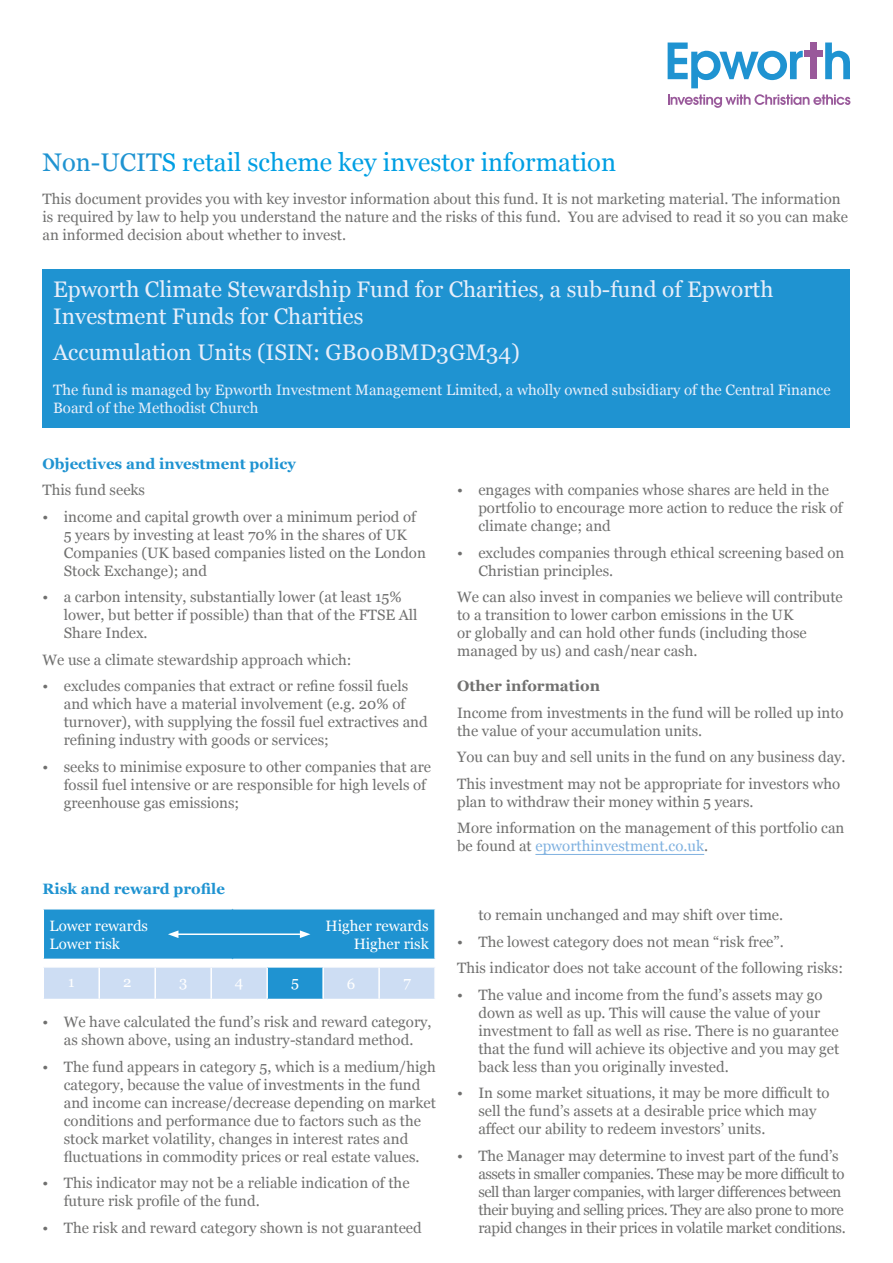
<style>
.page{position:relative;width:893px;height:1263px;background:#fff}
.page>*{position:absolute;margin:0;border:0;box-sizing:border-box;transform-origin:0 0}
.t1{font:25.5px "Georgia";color:#009fe3}
.t2{font:22.5px/27px "Georgia";color:#e7eefa}
.List{font:15px/18px "Georgia";color:#70706f}
.List-2{font:15px/18px "Georgia";letter-spacing:-.03em;color:#70706f}
.Blue_Box_Paragraph{font:15px/18px "Georgia";color:#e7eefa}
.Table_Narrow{font:15px/18px "Georgia";color:#fff}
.t3{font:700 15px "Georgia";color:#1f93d1}
.t4{font:700 15px "Georgia";color:#70706f}
.s1{color:#1f93d1}
.s2{color:#7fb1e0}
</style>
<div class="page">
<div style="left:43px;top:270px;width:807px;height:158px;background:#1f93d1"></div>
<hr style="left:535px;top:854px;width:169px;height:1px;background:#7fb1e0">
<svg style="left:668px;top:43px;width:135px;height:45px"></svg>
<div style="left:811px;top:43px;width:6px;height:36px;background:#99599a"></div>
<svg style="left:825px;top:43px;width:25px;height:36px"></svg>
<div style="left:805px;top:51px;width:18px;height:6px;background:#99599a"></div>
<svg style="left:668px;top:94px;width:182px;height:14px"></svg>
<div style="left:44px;top:968px;width:390px;height:31px;background:#cdddf3"></div>
<div style="left:267px;top:967px;width:56px;height:32px;background:#1f93d1"></div>
<hr style="left:98px;top:968px;width:2px;height:31px;background:#fff">
<hr style="left:154px;top:968px;width:2px;height:31px;background:#fff">
<hr style="left:210px;top:968px;width:2px;height:31px;background:#fff">
<hr style="left:266px;top:968px;width:2px;height:31px;background:#fff">
<hr style="left:322px;top:968px;width:2px;height:31px;background:#fff">
<hr style="left:378px;top:968px;width:2px;height:31px;background:#fff">
<hr style="left:267px;top:966px;width:56px;height:2px;background:#fff">
<div style="left:43px;top:909px;width:392px;height:50px;background:#1f93d1"></div>
<p class="t1" style="left:43px;top:144px;width:575px"><span class="s1">Non-UCIT</span>S retail scheme key investor information</p>
<p class="List" style="left:43px;top:189px;width:807px">This document provides you with key investor information about this fund. It is not marketing material. The information is required by law to help you understand the nature and the risks of this fund. You are advised to read it so you can make an informed decision about whether to invest.</p>
<p class="t2" style="left:53px;top:275px;width:722px">Epworth Climate Stewardship Fund for Charities, a sub-fund of Epworth<br>Investment Funds for Charities</p>
<p class="t2" style="left:53px;top:338px;width:468px">Accumulation Units (ISIN: GB00BMD3GM34)</p>
<p class="Blue_Box_Paragraph" style="left:53px;top:380px;width:779px">The fund is managed by Epworth Investment Management Limited, a wholly owned subsidiary of the Central Finance<br>Board of the Methodist Church</p>
<h2 class="t3" style="left:43px;top:452px;width:255px">Objectives and investment policy</h2>
<p class="List" style="left:43px;top:481px;width:104px">This fund seeks</p>
<p class="List" style="left:64px;top:507px;width:364px;text-indent:-21px">• income and capital growth over a minimum period of 5 years by investing at least 70% in the shares of UK Companies (UK based companies listed on the London Stock Exchange); and</p>
<p class="List" style="left:64px;top:588px;width:355px;text-indent:-21px">• a carbon intensity, substantially lower (at least 15% lower, but better if possible) than that of the FTSE All<br>Share Index.</p>
<p class="List" style="left:43px;top:650px;width:311px">We use a climate stewardship approach which:</p>
<p class="List" style="left:64px;top:677px;width:365px;text-indent:-21px">• excludes companies that extract or refine fossil fuels and which have a material involvement (e.g. 20% of turnover), with supplying the fossil fuel extractives and refining industry with goods or services;</p>
<p class="List" style="left:64px;top:757px;width:369px;text-indent:-21px">• seeks to minimise exposure to other companies that are fossil fuel intensive or are responsible for high levels of greenhouse gas emissions;</p>
<h2 class="t3" style="left:43px;top:877px;width:184px">Risk and reward profile</h2>
<p class="Table_Narrow" style="left:50px;top:916px;width:100px">Lower rewards<br>Lower risk</p>
<p class="Table_Narrow" style="left:325px;top:916px;width:105px;text-align:right">Higher rewards<br>Higher risk</p>
<p class="Table_Narrow" style="left:68px;top:972px;width:8px">1</p>
<p class="Table_Narrow" style="left:123px;top:972px;width:10px">2</p>
<p class="Table_Narrow" style="left:179px;top:972px;width:10px">3</p>
<p class="Table_Narrow" style="left:235px;top:972px;width:10px">4</p>
<p class="Table_Narrow" style="left:291px;top:972px;width:9px">5</p>
<p class="Table_Narrow" style="left:347px;top:974px;width:10px">6</p>
<p class="Table_Narrow" style="left:403px;top:972px;width:9px">7</p>
<p class="List" style="left:43px;top:1012px;width:391px;text-align:center">• We have calculated the fund’s risk and reward category, as shown above, using an industry-standard method.</p>
<p class="List" style="left:64px;top:1057px;width:374px;text-indent:-21px">• The fund appears in category 5, which is a medium/high category, because the value of investments in the fund and income can increase/decrease depending on market conditions and performance due to factors such as the stock market volatility, changes in interest rates and fluctuations in commodity prices or real estate values.</p>
<p class="List" style="left:64px;top:1173px;width:347px;text-indent:-21px">• This indicator may not be a reliable indication of the future risk profile of the fund.</p>
<p class="List" style="left:43px;top:1218px;width:381px">• The risk and reward category shown is not guaranteed</p>
<p class="List" style="left:478px;top:481px;width:366px;text-indent:-21px">• engages with companies whose shares are held in the portfolio to encourage more action to reduce the risk of climate change; and</p>
<p class="List" style="left:478px;top:543px;width:368px;text-indent:-21px">• excludes companies through ethical screening based on<br>Christian principles.</p>
<p class="List" style="left:457px;top:588px;width:387px">We can also invest in companies we believe will contribute to a transition to lower carbon emissions in the UK<br>or globally and can hold other funds (including those managed by us) and cash/near cash.</p>
<h2 class="t4" style="left:457px;top:675px;width:144px">Other information</h2>
<p class="List" style="left:457px;top:703px;width:388px">Income from investments in the fund will be rolled up into the value of your accumulation units.</p>
<p class="List" style="left:457px;top:748px;width:390px">You can buy and sell units in the fund on any business day.</p>
<p class="List" style="left:457px;top:774px;width:385px">This investment may not be appropriate for investors who plan to withdraw their money within 5 years.</p>
<p class="List" style="left:457px;top:819px;width:389px">More information on the management of this portfolio can be found at <span class="s2">epworthinvestment.co.uk</span>.</p>
<p class="List" style="left:478px;top:905px;width:306px">to remain unchanged and may shift over time.</p>
<p class="List" style="left:457px;top:932px;width:328px">• The lowest category does not mean “risk free”.</p>
<p class="List" style="left:457px;top:958px;width:387px">This indicator does not take account of the following risks:</p>
<p class="List" style="left:478px;top:985px;width:362px;text-indent:-21px">• The value and income from the fund’s assets may go down as well as up. This will cause the value of your investment to fall as well as rise. There is no guarantee that the fund will achieve its objective and you may get back less than you originally invested.</p>
<p class="List" style="left:478px;top:1083px;width:353px;text-indent:-21px">• In some market situations, it may be more difficult to sell the fund’s assets at a desirable price which may affect our ability to redeem investors’ units.</p>
<p class="List-2" style="left:478px;top:1146px;width:369px;text-indent:-21px">• The Manager may determine to invest part of the fund’s assets in smaller companies. These may be more difficult to sell than larger companies, with larger differences between their buying and selling prices. They are also prone to more rapid changes in their prices in volatile market conditions.</p>
</div>
